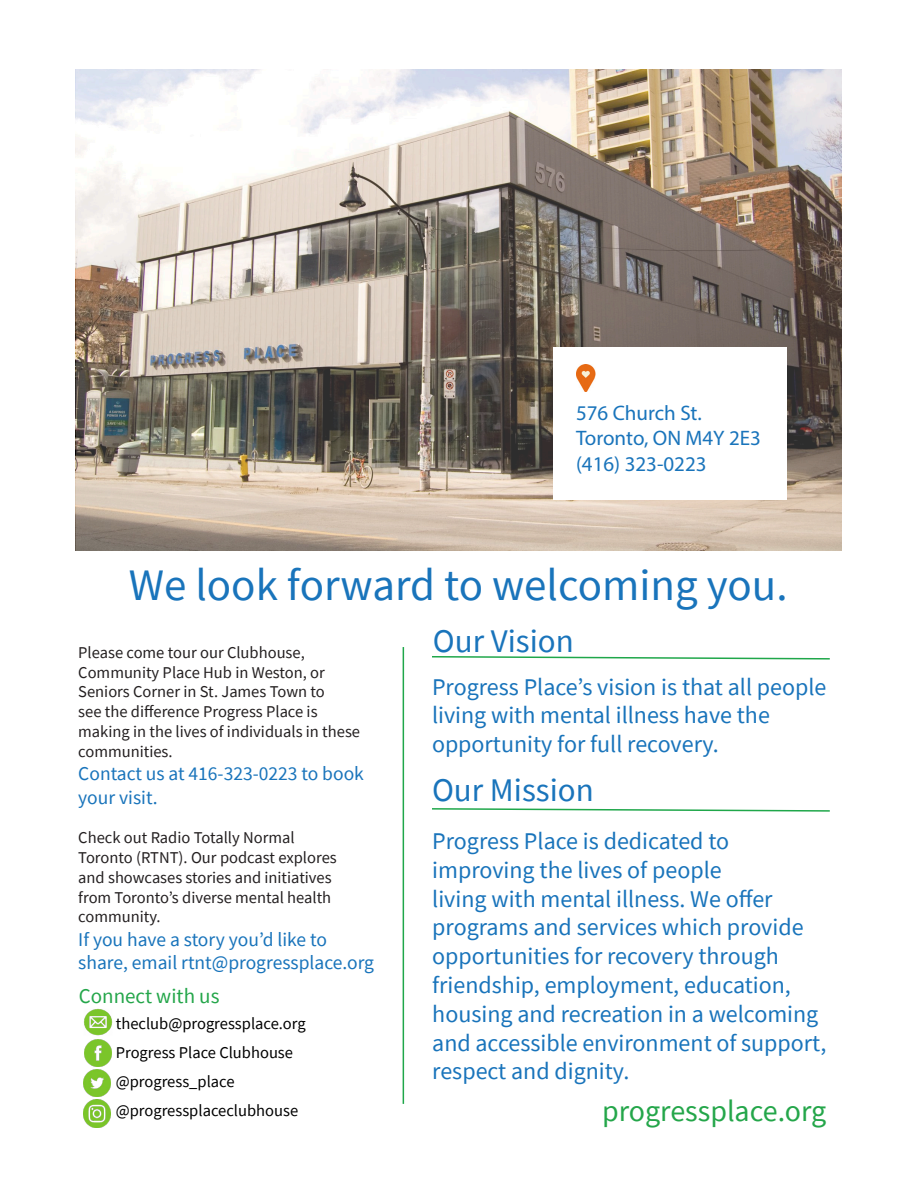
<style>
.page{position:relative;width:918px;height:1188px;background:#fff}
.page>*{position:absolute;margin:0;border:0;box-sizing:border-box;transform-origin:0 0}
.t1{font:45px "Source Sans Pro";color:#1974bb}
.t2{font:33px "Source Sans Pro";color:#1974bb}
.t3{font:30px "Source Sans Pro";color:#24a64a}
.t4{font:24px/28.8px "Source Sans Pro";color:#1974bb}
.t5{font:21px "Myriad Pro";color:#1974bb}
.t6{font:21px "Source Sans Pro";color:#24a64a}
.t7{font:19.5px/23.4px "Source Sans Pro";color:#1974bb}
.t8{font:16.5px/19.8px "Source Sans Pro";color:#231f20}
.t9{font:16.5px "Source Sans Pro";color:#000}
</style>
<div class="page">
<hr style="left:403px;top:647px;width:1px;height:457px;background:#1fa74a">
<img style="left:76px;top:69px;width:766px;height:482px">
<div style="left:554px;top:347px;width:233px;height:153px;background:#fff"></div>
<img style="left:576px;top:365px;width:19px;height:27px">
<img style="left:84px;top:1008px;width:28px;height:28px">
<img style="left:84px;top:1039px;width:27px;height:28px">
<img style="left:83px;top:1069px;width:27px;height:27px">
<img style="left:84px;top:1100px;width:27px;height:27px">
<svg style="left:432px;top:656px;width:398px;height:4px"></svg>
<svg style="left:432px;top:808px;width:398px;height:4px"></svg>
<p class="t5" style="left:576px;top:400px;width:127px">576 Church St.</p>
<p class="t5" style="left:576px;top:425px;width:186px">Toronto, ON M4Y 2E3</p>
<p class="t5" style="left:576px;top:451px;width:132px">(416) 323-0223</p>
<p class="t1" style="left:129px;top:556px;width:660px">We look forward to welcoming you.</p>
<p class="t8" style="left:78px;top:642px;width:283px">Please come tour our Clubhouse,<br>Community Place Hub in Weston, or<br>Seniors Corner in St. James Town to<br>see the difference Progress Place is making in the lives of individuals in these communities.</p>
<p class="t7" style="left:78px;top:762px;width:287px">Contact us at 416-323-0223 to book your visit.</p>
<p class="t8" style="left:78px;top:828px;width:260px">Check out Radio Totally Normal<br>Toronto (RTNT). Our podcast explores and showcases stories and initiatives from Toronto’s diverse mental health community.</p>
<p class="t7" style="left:78px;top:928px;width:297px">If you have a story you’d like to share, email rtnt@progressplace.org</p>
<p class="t6" style="left:79px;top:982px;width:142px">Connect with us</p>
<p class="t9" style="left:116px;top:1013px;width:191px">theclub@progressplace.org</p>
<p class="t9" style="left:116px;top:1042px;width:179px">Progress Place Clubhouse</p>
<p class="t9" style="left:116px;top:1071px;width:120px">@progress_place</p>
<p class="t9" style="left:116px;top:1100px;width:184px">@progressplaceclubhouse</p>
<p class="t2" style="left:433px;top:620px;width:142px">Our Vision</p>
<p class="t4" style="left:432px;top:672px;width:396px">Progress Place’s vision is that all people living with mental illness have the opportunity for full recovery.</p>
<p class="t2" style="left:432px;top:769px;width:163px">Our Mission</p>
<p class="t4" style="left:432px;top:827px;width:396px">Progress Place is dedicated to improving the lives of people<br>living with mental illness. We offer programs and services which provide opportunities for recovery through friendship, employment, education, housing and recreation in a welcoming and accessible environment of support, respect and dignity.</p>
<p class="t3" style="left:602px;top:1092px;width:226px">progressplace.org</p>
</div>
